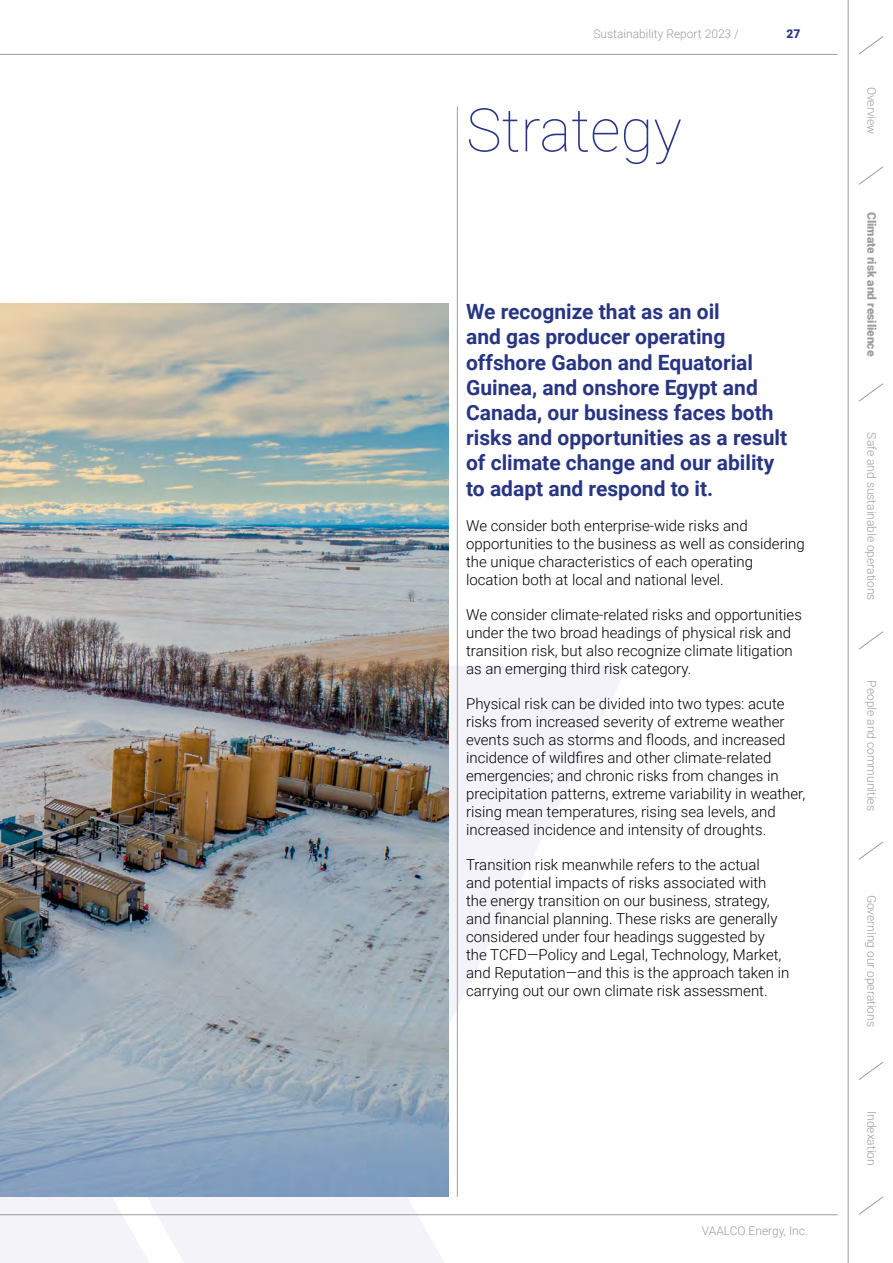
<style>
.page{position:relative;width:893px;height:1263px;background:#fff}
.page>*{position:absolute;margin:0;border:0;box-sizing:border-box;transform-origin:0 0}
.t1{font:100 60px "Roboto";color:#283583}
.t2{font:700 21px/25.2px "Roboto";color:#283583}
.t3{font:300 15px/18px "Roboto";color:#000}
.t4{font:300 12px "Roboto";color:#9d9d9c}
.t5{font:900 12px "Roboto";color:#9d9d9c}
.t6{font:900 12px "Roboto";color:#283583}
</style>
<div class="page">
<svg style="left:0;top:665px;width:661px;height:598px"></svg>
<hr style="left:848px;top:0;width:1px;height:1263px;background:#9d9d9c">
<hr style="left:0;top:54px;width:838px;height:1px;background:#9d9d9c">
<hr style="left:0;top:1214px;width:838px;height:1px;background:#9d9d9c">
<svg style="left:859px;top:166px;width:24px;height:19px"></svg>
<svg style="left:858px;top:1062px;width:25px;height:18px"></svg>
<svg style="left:858px;top:36px;width:25px;height:19px"></svg>
<svg style="left:858px;top:383px;width:25px;height:19px"></svg>
<svg style="left:858px;top:631px;width:25px;height:19px"></svg>
<svg style="left:859px;top:841px;width:24px;height:19px"></svg>
<svg style="left:859px;top:1196px;width:24px;height:19px"></svg>
<img style="left:0;top:303px;width:448px;height:894px">
<hr style="left:457px;top:106px;width:1px;height:1091px;background:#9d9d9c">
<p class="t4" style="left:593px;top:25px;width:147px">Sustainability Report 2023 /</p>
<p class="t6" style="left:787px;top:25px;width:15px">27</p>
<h1 class="t1" style="left:466px;top:88px;width:217px">Strategy</h1>
<p class="t2" style="left:466px;top:298px;width:322px">We recognize that as an oil<br>and gas producer operating offshore Gabon and Equatorial<br>Guinea, and onshore Egypt and<br>Canada, our business faces both risks and opportunities as a result of climate change and our ability to adapt and respond to it.</p>
<p class="t3" style="left:466px;top:516px;width:340px">We consider both enterprise-wide risks and opportunities to the business as well as considering the unique characteristics of each operating location both at local and national level.</p>
<p class="t3" style="left:466px;top:605px;width:337px">We consider climate-related risks and opportunities under the two broad headings of physical risk and transition risk, but also recognize climate litigation as an emerging third risk category.</p>
<p class="t3" style="left:466px;top:694px;width:341px">Physical risk can be divided into two types: acute risks from increased severity of extreme weather events such as storms and floods, and increased incidence of wildfires and other climate-related emergencies; and chronic risks from changes in precipitation patterns, extreme variability in weather, rising mean temperatures, rising sea levels, and increased incidence and intensity of droughts.</p>
<p class="t3" style="left:466px;top:855px;width:325px">Transition risk meanwhile refers to the actual<br>and potential impacts of risks associated with the energy transition on our business, strategy, and financial planning. These risks are generally considered under four headings suggested by the TCFD—Policy and Legal, Technology, Market, and Reputation—and this is the approach taken in carrying out our own climate risk assessment.</p>
<p class="t4" style="left:702px;top:1223px;width:108px">VAALCO Energy, Inc.</p>
<p class="t4" style="left:880px;top:87px;width:49px;rotate:90deg">Overview</p>
<p class="t5" style="left:880px;top:212px;width:146px;rotate:90deg">Climate risk and resilience</p>
<p class="t4" style="left:880px;top:432px;width:170px;rotate:90deg">Safe and sustainable operations</p>
<p class="t4" style="left:880px;top:680px;width:132px;rotate:90deg">People and communities</p>
<p class="t4" style="left:880px;top:895px;width:134px;rotate:90deg">Governing our operations</p>
<p class="t4" style="left:880px;top:1111px;width:56px;rotate:90deg">Indexation</p>
</div>
